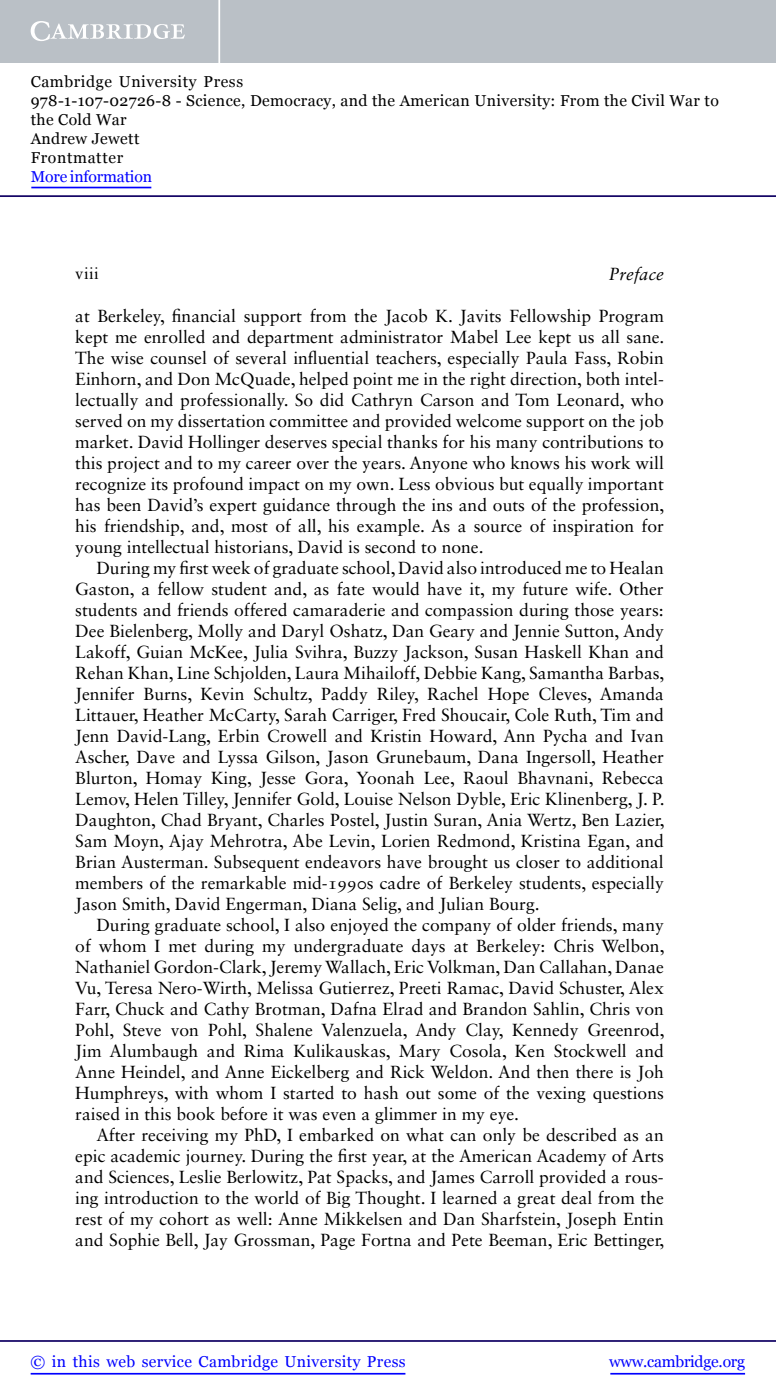
<style>
.page{position:relative;width:776px;height:1400px;background:#fff}
.page>*{position:absolute;margin:0;border:0;box-sizing:border-box;transform-origin:0 0}
.t1{font:17.5px "Sabon LT Std";color:#000}
.t2{font:italic 17.5px "Sabon LT Std";color:#000}
.t3{font:16.62px "Sabon LT Std";color:#000}
.t4{font:15.75px/18.9px "Georgia";letter-spacing:.025em;color:#000}
.t5{font:15.75px "Georgia";letter-spacing:.025em;color:#00f}
.t6{font:15.75px "Georgia";letter-spacing:-.015em;color:#00f}
.t7{font:15.75px "Georgia";letter-spacing:-.01em;color:#00f}
</style>
<div class="page">
<div style="left:0;top:0;width:775px;height:63px;background:#bac0c6"></div>
<svg style="left:31px;top:21px;width:154px;height:20px"></svg>
<hr style="left:218px;top:0;width:2px;height:63px;background:#fff">
<hr style="left:0;top:195px;width:775px;height:2px;background:#150666">
<hr style="left:610px;top:1373px;width:134px;height:2px;background:#00f">
<hr style="left:0;top:1340px;width:775px;height:2px;background:#150666">
<hr style="left:31px;top:1373px;width:374px;height:2px;background:#00f">
<hr style="left:31px;top:187px;width:120px;height:1px;background:#00f">
<p class="t4" style="left:31px;top:72px;width:689px">Cambridge University Press<br>978-1-107-02726-8 - Science, Democracy, and the American University: From the Civil War to the Cold War<br>Andrew Jewett<br>Frontmatter</p>
<p class="t7" style="left:31px;top:167px;width:123px">More information</p>
<p class="t3" style="left:75px;top:264px;width:25px">viii</p>
<p class="t2" style="left:608px;top:264px;width:57px">Preface</p>
<p class="t1" style="left:75px;top:305px;width:590px">at Berkeley, financial support from the Jacob K. Javits Fellowship Program</p>
<p class="t1" style="left:75px;top:326px;width:590px">kept me enrolled and department administrator Mabel Lee kept us all sane.</p>
<p class="t1" style="left:75px;top:347px;width:590px">The wise counsel of several influential teachers, especially Paula Fass, Robin</p>
<p class="t1" style="left:75px;top:368px;width:589px">Einhorn, and Don McQuade, helped point me in the right direction, both intel-</p>
<p class="t1" style="left:75px;top:389px;width:590px">lectually and professionally. So did Cathryn Carson and Tom Leonard, who</p>
<p class="t1" style="left:75px;top:410px;width:589px">served on my dissertation committee and provided welcome support on the job</p>
<p class="t1" style="left:75px;top:431px;width:590px">market. David Hollinger deserves special thanks for his many contributions to</p>
<p class="t1" style="left:75px;top:452px;width:589px">this project and to my career over the years. Anyone who knows his work will</p>
<p class="t1" style="left:75px;top:473px;width:589px">recognize its profound impact on my own. Less obvious but equally important</p>
<p class="t1" style="left:75px;top:494px;width:590px">has been David’s expert guidance through the ins and outs of the profession,</p>
<p class="t1" style="left:75px;top:515px;width:590px">his friendship, and, most of all, his example. As a source of inspiration for</p>
<p class="t1" style="left:75px;top:536px;width:409px">young intellectual historians, David is second to none.</p>
<p class="t1" style="left:96px;top:557px;width:569px">During my first week of graduate school, David also introduced me to Healan</p>
<p class="t1" style="left:75px;top:578px;width:589px">Gaston, a fellow student and, as fate would have it, my future wife. Other</p>
<p class="t1" style="left:75px;top:599px;width:589px">students and friends offered camaraderie and compassion during those years:</p>
<p class="t1" style="left:75px;top:620px;width:590px">Dee Bielenberg, Molly and Daryl Oshatz, Dan Geary and Jennie Sutton, Andy</p>
<p class="t1" style="left:75px;top:641px;width:589px">Lakoff, Guian McKee, Julia Svihra, Buzzy Jackson, Susan Haskell Khan and</p>
<p class="t1" style="left:75px;top:662px;width:590px">Rehan Khan, Line Schjolden, Laura Mihailoff, Debbie Kang, Samantha Barbas,</p>
<p class="t1" style="left:75px;top:683px;width:590px">Jennifer Burns, Kevin Schultz, Paddy Riley, Rachel Hope Cleves, Amanda</p>
<p class="t1" style="left:75px;top:704px;width:590px">Littauer, Heather McCarty, Sarah Carriger, Fred Shoucair, Cole Ruth, Tim and</p>
<p class="t1" style="left:75px;top:725px;width:589px">Jenn David-Lang, Erbin Crowell and Kristin Howard, Ann Pycha and Ivan</p>
<p class="t1" style="left:75px;top:746px;width:590px">Ascher, Dave and Lyssa Gilson, Jason Grunebaum, Dana Ingersoll, Heather</p>
<p class="t1" style="left:75px;top:767px;width:590px">Blurton, Homay King, Jesse Gora, Yoonah Lee, Raoul Bhavnani, Rebecca</p>
<p class="t1" style="left:75px;top:788px;width:590px">Lemov, Helen Tilley, Jennifer Gold, Louise Nelson Dyble, Eric Klinenberg, J. P.</p>
<p class="t1" style="left:75px;top:809px;width:590px">Daughton, Chad Bryant, Charles Postel, Justin Suran, Ania Wertz, Ben Lazier,</p>
<p class="t1" style="left:75px;top:830px;width:590px">Sam Moyn, Ajay Mehrotra, Abe Levin, Lorien Redmond, Kristina Egan, and</p>
<p class="t1" style="left:75px;top:851px;width:589px">Brian Austerman. Subsequent endeavors have brought us closer to additional</p>
<p class="t1" style="left:75px;top:872px;width:589px">members of the remarkable mid-1990s cadre of Berkeley students, especially</p>
<p class="t1" style="left:75px;top:893px;width:465px">Jason Smith, David Engerman, Diana Selig, and Julian Bourg.</p>
<p class="t1" style="left:96px;top:914px;width:568px">During graduate school, I also enjoyed the company of older friends, many</p>
<p class="t1" style="left:75px;top:935px;width:590px">of whom I met during my undergraduate days at Berkeley: Chris Welbon,</p>
<p class="t1" style="left:75px;top:956px;width:589px">Nathaniel Gordon-Clark, Jeremy Wallach, Eric Volkman, Dan Callahan, Danae</p>
<p class="t1" style="left:75px;top:977px;width:589px">Vu, Teresa Nero-Wirth, Melissa Gutierrez, Preeti Ramac, David Schuster, Alex</p>
<p class="t1" style="left:75px;top:998px;width:589px">Farr, Chuck and Cathy Brotman, Dafna Elrad and Brandon Sahlin, Chris von</p>
<p class="t1" style="left:75px;top:1019px;width:590px">Pohl, Steve von Pohl, Shalene Valenzuela, Andy Clay, Kennedy Greenrod,</p>
<p class="t1" style="left:75px;top:1040px;width:589px">Jim Alumbaugh and Rima Kulikauskas, Mary Cosola, Ken Stockwell and</p>
<p class="t1" style="left:75px;top:1061px;width:589px">Anne Heindel, and Anne Eickelberg and Rick Weldon. And then there is Joh</p>
<p class="t1" style="left:75px;top:1082px;width:590px">Humphreys, with whom I started to hash out some of the vexing questions</p>
<p class="t1" style="left:75px;top:1103px;width:445px">raised in this book before it was even a glimmer in my eye.</p>
<p class="t1" style="left:96px;top:1124px;width:568px">After receiving my PhD, I embarked on what can only be described as an</p>
<p class="t1" style="left:75px;top:1145px;width:589px">epic academic journey. During the first year, at the American Academy of Arts</p>
<p class="t1" style="left:75px;top:1166px;width:589px">and Sciences, Leslie Berlowitz, Pat Spacks, and James Carroll provided a rous-</p>
<p class="t1" style="left:75px;top:1187px;width:590px">ing introduction to the world of Big Thought. I learned a great deal from the</p>
<p class="t1" style="left:75px;top:1208px;width:590px">rest of my cohort as well: Anne Mikkelsen and Dan Sharfstein, Joseph Entin</p>
<p class="t1" style="left:75px;top:1229px;width:590px">and Sophie Bell, Jay Grossman, Page Fortna and Pete Beeman, Eric Bettinger,</p>
<p class="t5" style="left:31px;top:1352px;width:376px">© in this web service Cambridge University Press</p>
<p class="t6" style="left:608px;top:1352px;width:137px">www.cambridge.org</p>
</div>
